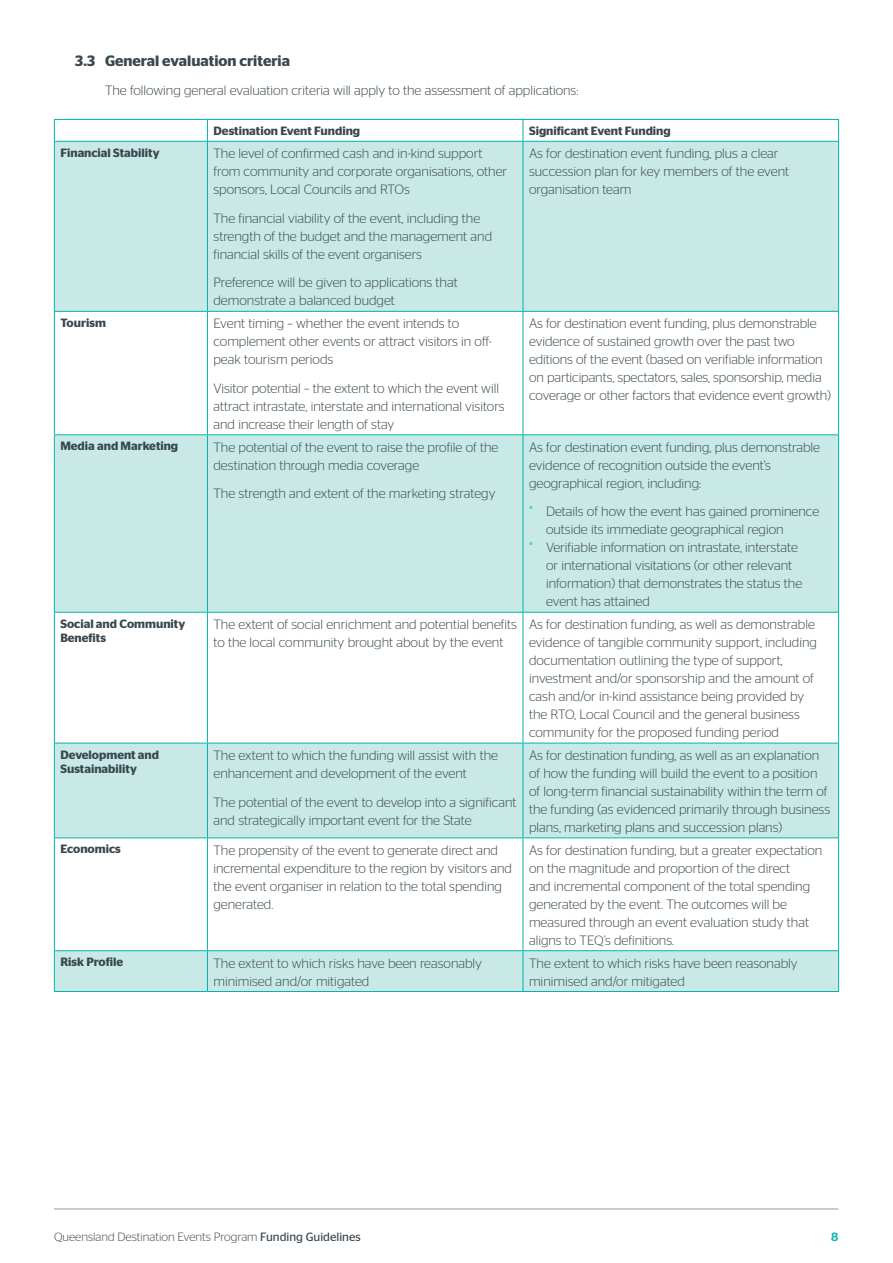
<style>
.page{position:relative;width:893px;height:1263px;background:#fff}
.page>*{position:absolute;margin:0;border:0;box-sizing:border-box;transform-origin:0 0}
.t1{font:600 15px "Stag Sans";color:#39474f}
.t2{font:300 13.5px/18px "Stag Sans";color:#39474f}
.t3{font:600 12px/14.4px "Stag Sans";color:#39474f}
.t4{font:300 12px "Stag Sans";color:#39474f}
.t5{font:500 12px "Stag Sans";color:#00b5ad}
.s1{font-weight:400}
</style>
<div class="page">
<hr style="left:54px;top:1208px;width:784px;height:1px;background:#909ea6">
<div style="left:55px;top:142px;width:783px;height:849px;background:#c9e9e6"></div>
<svg style="left:55px;top:312px;width:783px;height:638px"></svg>
<svg style="left:54px;top:120px;width:1px;height:21px"></svg>
<hr style="left:54px;top:119px;width:153px;height:1px;background:#00b5ad">
<svg style="left:207px;top:120px;width:1px;height:21px"></svg>
<hr style="left:207px;top:119px;width:316px;height:1px;background:#00b5ad">
<svg style="left:523px;top:120px;width:1px;height:21px"></svg>
<hr style="left:523px;top:119px;width:316px;height:1px;background:#00b5ad">
<svg style="left:838px;top:120px;width:1px;height:21px"></svg>
<hr style="left:54px;top:142px;width:1px;height:169px;background:#00b5ad">
<hr style="left:54px;top:141px;width:153px;height:1px;background:#00b5ad">
<hr style="left:207px;top:142px;width:1px;height:169px;background:#00b5ad">
<hr style="left:207px;top:141px;width:316px;height:1px;background:#00b5ad">
<hr style="left:523px;top:142px;width:1px;height:169px;background:#00b5ad">
<hr style="left:523px;top:141px;width:316px;height:1px;background:#00b5ad">
<hr style="left:838px;top:142px;width:1px;height:169px;background:#00b5ad">
<hr style="left:54px;top:312px;width:1px;height:122px;background:#00b5ad">
<hr style="left:54px;top:311px;width:153px;height:1px;background:#00b5ad">
<hr style="left:207px;top:312px;width:1px;height:122px;background:#00b5ad">
<hr style="left:207px;top:311px;width:316px;height:1px;background:#00b5ad">
<hr style="left:523px;top:312px;width:1px;height:122px;background:#00b5ad">
<hr style="left:523px;top:311px;width:316px;height:1px;background:#00b5ad">
<hr style="left:838px;top:312px;width:1px;height:122px;background:#00b5ad">
<hr style="left:54px;top:435px;width:1px;height:177px;background:#00b5ad">
<hr style="left:54px;top:434px;width:153px;height:1px;background:#00b5ad">
<hr style="left:207px;top:435px;width:1px;height:177px;background:#00b5ad">
<hr style="left:207px;top:434px;width:316px;height:1px;background:#00b5ad">
<hr style="left:523px;top:435px;width:1px;height:177px;background:#00b5ad">
<hr style="left:523px;top:434px;width:316px;height:1px;background:#00b5ad">
<hr style="left:838px;top:435px;width:1px;height:177px;background:#00b5ad">
<hr style="left:54px;top:613px;width:1px;height:130px;background:#00b5ad">
<hr style="left:54px;top:612px;width:153px;height:1px;background:#00b5ad">
<hr style="left:207px;top:613px;width:1px;height:130px;background:#00b5ad">
<hr style="left:207px;top:612px;width:316px;height:1px;background:#00b5ad">
<hr style="left:523px;top:613px;width:1px;height:130px;background:#00b5ad">
<hr style="left:523px;top:612px;width:316px;height:1px;background:#00b5ad">
<hr style="left:838px;top:613px;width:1px;height:130px;background:#00b5ad">
<hr style="left:54px;top:743px;width:1px;height:94px;background:#00b5ad">
<hr style="left:54px;top:743px;width:153px;height:1px;background:#00b5ad">
<hr style="left:207px;top:743px;width:1px;height:94px;background:#00b5ad">
<hr style="left:207px;top:743px;width:316px;height:1px;background:#00b5ad">
<hr style="left:523px;top:743px;width:1px;height:94px;background:#00b5ad">
<hr style="left:523px;top:743px;width:316px;height:1px;background:#00b5ad">
<hr style="left:838px;top:743px;width:1px;height:94px;background:#00b5ad">
<hr style="left:54px;top:838px;width:1px;height:112px;background:#00b5ad">
<hr style="left:54px;top:837px;width:153px;height:1px;background:#00b5ad">
<hr style="left:207px;top:838px;width:1px;height:112px;background:#00b5ad">
<hr style="left:207px;top:837px;width:316px;height:1px;background:#00b5ad">
<hr style="left:523px;top:838px;width:1px;height:112px;background:#00b5ad">
<hr style="left:523px;top:837px;width:316px;height:1px;background:#00b5ad">
<hr style="left:838px;top:838px;width:1px;height:112px;background:#00b5ad">
<hr style="left:54px;top:951px;width:1px;height:40px;background:#00b5ad">
<hr style="left:54px;top:950px;width:153px;height:1px;background:#00b5ad">
<hr style="left:54px;top:991px;width:153px;height:1px;background:#00b5ad">
<hr style="left:207px;top:951px;width:1px;height:40px;background:#00b5ad">
<hr style="left:207px;top:950px;width:316px;height:1px;background:#00b5ad">
<hr style="left:207px;top:991px;width:316px;height:1px;background:#00b5ad">
<hr style="left:523px;top:951px;width:1px;height:40px;background:#00b5ad">
<hr style="left:523px;top:950px;width:316px;height:1px;background:#00b5ad">
<hr style="left:838px;top:951px;width:1px;height:40px;background:#00b5ad">
<hr style="left:523px;top:991px;width:316px;height:1px;background:#00b5ad">
<p class="t1" style="left:75px;top:52px;width:216px">3.3 General evaluation criteria</p>
<p class="t2" style="left:105px;top:81px;width:475px">The following general evaluation criteria will apply to the assessment of applications:</p>
<p class="t3" style="left:213px;top:124px;width:148px">Destination Event Funding</p>
<p class="t3" style="left:529px;top:124px;width:143px">Significant Event Funding</p>
<p class="t3" style="left:60px;top:145px;width:101px">Financial Stability</p>
<p class="t2" style="left:213px;top:144px;width:295px">The level of confirmed cash and in-kind support from community and corporate organisations, other sponsors, Local Councils and RTOs</p>
<p class="t2" style="left:213px;top:209px;width:280px">The financial viability of the event, including the strength of the budget and the management and financial skills of the event organisers</p>
<p class="t2" style="left:213px;top:273px;width:246px">Preference will be given to applications that demonstrate a balanced budget</p>
<p class="t2" style="left:529px;top:144px;width:262px">As for destination event funding, plus a clear succession plan for key members of the event organisation team</p>
<p class="t3" style="left:60px;top:316px;width:47px">Tourism</p>
<p class="t2" style="left:213px;top:314px;width:280px">Event timing – whether the event intends to complement other events or attract visitors in off&shy;peak tourism periods</p>
<p class="t2" style="left:213px;top:379px;width:293px">Visitor potential – the extent to which the event will attract intrastate, interstate and international visitors and increase their length of stay</p>
<p class="t3" style="left:60px;top:439px;width:119px">Media and Marketing</p>
<p class="t2" style="left:213px;top:438px;width:286px">The potential of the event to raise the profile of the destination through media coverage</p>
<p class="t2" style="left:213px;top:484px;width:284px">The strength and extent of the marketing strategy</p>
<p class="t2" style="left:529px;top:314px;width:303px">As for destination event funding, plus demonstrable evidence of sustained growth over the past two editions of the event (based on verifiable information on participants, spectators, sales, sponsorship, media coverage or other factors that evidence event growth)</p>
<p class="t2" style="left:529px;top:438px;width:293px">As for destination event funding, plus demonstrable evidence of recognition outside the event’s geographical region, including:</p>
<p class="t2" style="left:546px;top:502px;width:275px">Details of how the event has gained prominence outside its immediate geographical region Verifiable information on intrastate, interstate<br>or international visitations (or other relevant information) that demonstrates the status the event has attained</p>
<p class="t3" style="left:60px;top:616px;width:126px">Social and Community<br>Benefits</p>
<p class="t2" style="left:213px;top:615px;width:305px">The extent of social enrichment and potential benefits to the local community brought about by the event</p>
<p class="t2" style="left:529px;top:615px;width:290px">As for destination funding, as well as demonstrable evidence of tangible community support, including documentation outlining the type of support, investment and/or sponsorship and the amount of cash and/or in-kind assistance being provided by the RTO, Local Council and the general business community for the proposed funding period</p>
<p class="t3" style="left:60px;top:747px;width:100px">Development and<br>Sustainability</p>
<p class="t2" style="left:213px;top:746px;width:286px">The extent to which the funding will assist with the enhancement and development of the event</p>
<p class="t2" style="left:213px;top:793px;width:305px">The potential of the event to develop into a significant and strategically important event for the State</p>
<p class="t2" style="left:529px;top:746px;width:303px">As for destination funding, as well as an explanation of how the funding will build the event to a position of long-term financial sustainability within the term of the funding (as evidenced primarily through business plans, marketing plans and succession plans)</p>
<p class="t3" style="left:60px;top:842px;width:62px">Economics</p>
<p class="t2" style="left:213px;top:841px;width:300px">The propensity of the event to generate direct and incremental expenditure to the region by visitors and the event organiser in relation to the total spending generated.</p>
<p class="t2" style="left:529px;top:841px;width:295px">As for destination funding, but a greater expectation on the magnitude and proportion of the direct<br>and incremental component of the total spending generated by the event. The outcomes will be measured through an event evaluation study that aligns to TEQ’s definitions.</p>
<p class="t3" style="left:60px;top:955px;width:64px">Risk Profile</p>
<p class="t2" style="left:213px;top:953px;width:270px">The extent to which risks have been reasonably minimised and/or mitigated</p>
<p class="t2" style="left:529px;top:953px;width:270px">The extent to which risks have been reasonably minimised and/or mitigated</p>
<p class="t4" style="left:54px;top:1230px;width:308px">Queensland Destination Events Program <span class="s1">Funding Guidelines</span></p>
<p class="t5" style="left:831px;top:1230px;width:9px">8</p>
</div>
